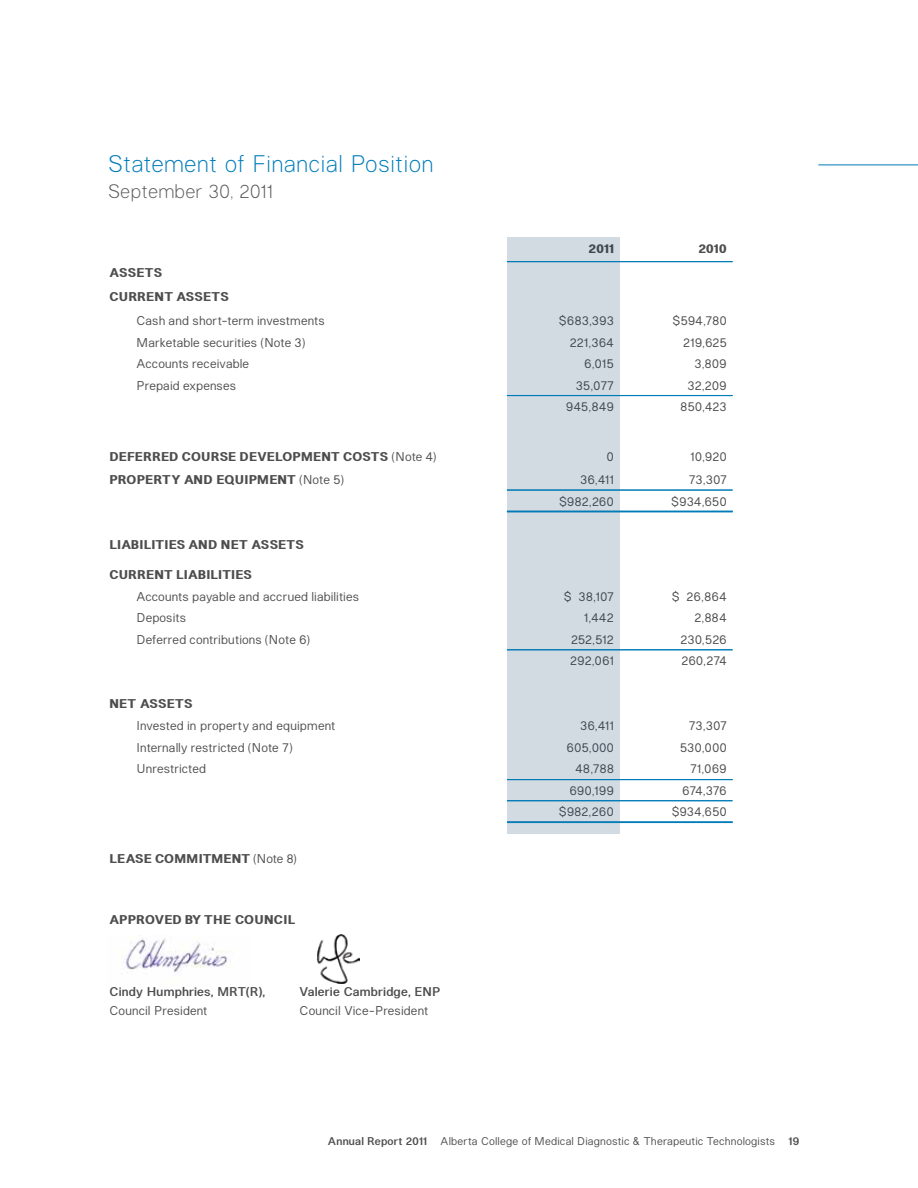
<style>
.page{position:relative;width:918px;height:1188px;background:#fff}
.page>*{position:absolute;margin:0;border:0;box-sizing:border-box;transform-origin:0 0}
.t1{font:300 24px "Heltar";letter-spacing:.01em;color:#007cb9}
.t2{font:300 19.5px "Heltar";letter-spacing:.01em;color:#58595b}
.t3{font:12.75px "Heltar";letter-spacing:.015em;color:#4d4d4f}
.t4{font:700 12.75px/24px "Heltar";letter-spacing:.015em;color:#4d4d4f}
.t5{font:600 12.75px "Heltar";letter-spacing:.015em;color:#4d4d4f}
.t6{font:11.25px "Heltar";letter-spacing:.02em;color:#4d4d4f}
.s1{font-weight:400}
.s2{font-weight:600}
</style>
<div class="page">
<hr style="left:818px;top:165px;width:100px;height:1px;background:#007cb9">
<hr style="left:507px;top:821px;width:226px;height:2px;background:#007cb9">
<hr style="left:507px;top:649px;width:226px;height:1px;background:#007cb9">
<img style="left:317px;top:934px;width:43px;height:50px">
<div style="left:507px;top:238px;width:113px;height:596px;background:#d2dbe2"></div>
<img style="left:121px;top:938px;width:111px;height:36px">
<hr style="left:507px;top:261px;width:226px;height:1px;background:#007cb9">
<hr style="left:507px;top:395px;width:226px;height:1px;background:#007cb9">
<hr style="left:507px;top:490px;width:226px;height:1px;background:#007cb9">
<hr style="left:507px;top:511px;width:226px;height:1px;background:#007cb9">
<hr style="left:507px;top:822px;width:226px;height:1px;background:#007cb9">
<hr style="left:507px;top:650px;width:226px;height:1px;background:#007cb9">
<hr style="left:507px;top:779px;width:226px;height:1px;background:#007cb9">
<hr style="left:507px;top:800px;width:226px;height:1px;background:#007cb9">
<h1 class="t1" style="left:108px;top:147px;width:327px">Statement of Financial Position</h1>
<h2 class="t2" style="left:108px;top:177px;width:166px">September 30, 2011</h2>
<p class="t4" style="left:589px;top:236px;width:26px">2011</p>
<p class="t4" style="left:699px;top:236px;width:29px">2010</p>
<p class="t4" style="left:110px;top:260px;width:121px">ASSETS<br>CURRENT ASSETS</p>
<p class="t3" style="left:137px;top:312px;width:190px">Cash and short-term investments</p>
<p class="t3" style="left:559px;top:312px;width:56px">$683,393</p>
<p class="t3" style="left:672px;top:312px;width:56px">$594,780</p>
<p class="t3" style="left:136px;top:333px;width:170px">Marketable securities (Note 3)</p>
<p class="t3" style="left:570px;top:333px;width:45px">221,364</p>
<p class="t3" style="left:684px;top:333px;width:45px">219,625</p>
<p class="t3" style="left:136px;top:355px;width:114px">Accounts receivable</p>
<p class="t3" style="left:585px;top:355px;width:31px">6,015</p>
<p class="t3" style="left:695px;top:355px;width:33px">3,809</p>
<p class="t3" style="left:136px;top:376px;width:101px">Prepaid expenses</p>
<p class="t3" style="left:576px;top:376px;width:39px">35,077</p>
<p class="t3" style="left:688px;top:376px;width:40px">32,209</p>
<p class="t3" style="left:566px;top:398px;width:49px">945,849</p>
<p class="t3" style="left:680px;top:398px;width:48px">850,423</p>
<p class="t4" style="left:109px;top:444px;width:329px">DEFERRED COURSE DEVELOPMENT COSTS <span class="s1">(Note 4)</span></p>
<p class="t3" style="left:607px;top:448px;width:8px">0</p>
<p class="t3" style="left:691px;top:448px;width:38px">10,920</p>
<p class="t4" style="left:109px;top:467px;width:236px">PROPERTY AND EQUIPMENT <span class="s1">(Note 5)</span></p>
<p class="t3" style="left:580px;top:471px;width:35px">36,411</p>
<p class="t3" style="left:689px;top:471px;width:39px">73,307</p>
<p class="t3" style="left:559px;top:492px;width:56px">$982,260</p>
<p class="t3" style="left:671px;top:492px;width:57px">$934,650</p>
<p class="t4" style="left:109px;top:532px;width:196px">LIABILITIES AND NET ASSETS</p>
<p class="t4" style="left:109px;top:562px;width:144px">CURRENT LIABILITIES</p>
<p class="t3" style="left:136px;top:587px;width:224px">Accounts payable and accrued liabilities</p>
<p class="t3" style="left:564px;top:587px;width:52px">$ 38,107</p>
<p class="t3" style="left:672px;top:587px;width:56px">$ 26,864</p>
<p class="t3" style="left:136px;top:609px;width:51px">Deposits</p>
<p class="t3" style="left:584px;top:609px;width:31px">1,442</p>
<p class="t3" style="left:695px;top:609px;width:33px">2,884</p>
<p class="t3" style="left:136px;top:630px;width:175px">Deferred contributions (Note 6)</p>
<p class="t3" style="left:571px;top:630px;width:44px">252,512</p>
<p class="t3" style="left:681px;top:630px;width:47px">230,526</p>
<p class="t3" style="left:571px;top:652px;width:45px">292,061</p>
<p class="t3" style="left:682px;top:652px;width:46px">260,274</p>
<p class="t4" style="left:109px;top:691px;width:85px">NET ASSETS</p>
<p class="t3" style="left:136px;top:717px;width:201px">Invested in property and equipment</p>
<p class="t3" style="left:581px;top:717px;width:35px">36,411</p>
<p class="t3" style="left:689px;top:717px;width:39px">73,307</p>
<p class="t3" style="left:136px;top:738px;width:158px">Internally restricted (Note 7)</p>
<p class="t3" style="left:567px;top:738px;width:48px">605,000</p>
<p class="t3" style="left:680px;top:738px;width:48px">530,000</p>
<p class="t3" style="left:136px;top:760px;width:71px">Unrestricted</p>
<p class="t3" style="left:576px;top:760px;width:40px">48,788</p>
<p class="t3" style="left:690px;top:760px;width:38px">71,069</p>
<p class="t3" style="left:570px;top:781px;width:45px">690,199</p>
<p class="t3" style="left:682px;top:781px;width:46px">674,376</p>
<p class="t3" style="left:559px;top:803px;width:57px">$982,260</p>
<p class="t3" style="left:672px;top:803px;width:56px">$934,650</p>
<p class="t4" style="left:110px;top:846px;width:189px">LEASE COMMITMENT <span class="s1">(Note 8)</span></p>
<p class="t4" style="left:110px;top:907px;width:187px">APPROVED BY THE COUNCIL</p>
<p class="t5" style="left:110px;top:983px;width:157px">Cindy Humphries, MRT(R),</p>
<p class="t3" style="left:110px;top:1002px;width:100px">Council President</p>
<p class="t5" style="left:300px;top:983px;width:143px">Valerie Cambridge, ENP</p>
<p class="t3" style="left:300px;top:1001px;width:130px">Council Vice-President</p>
<p class="t6" style="left:328px;top:1133px;width:473px"><span class="s2">Annual Report 2011</span> Alberta College of Medical Diagnostic &amp; Therapeutic Technologists <span class="s2">19</span></p>
</div>
